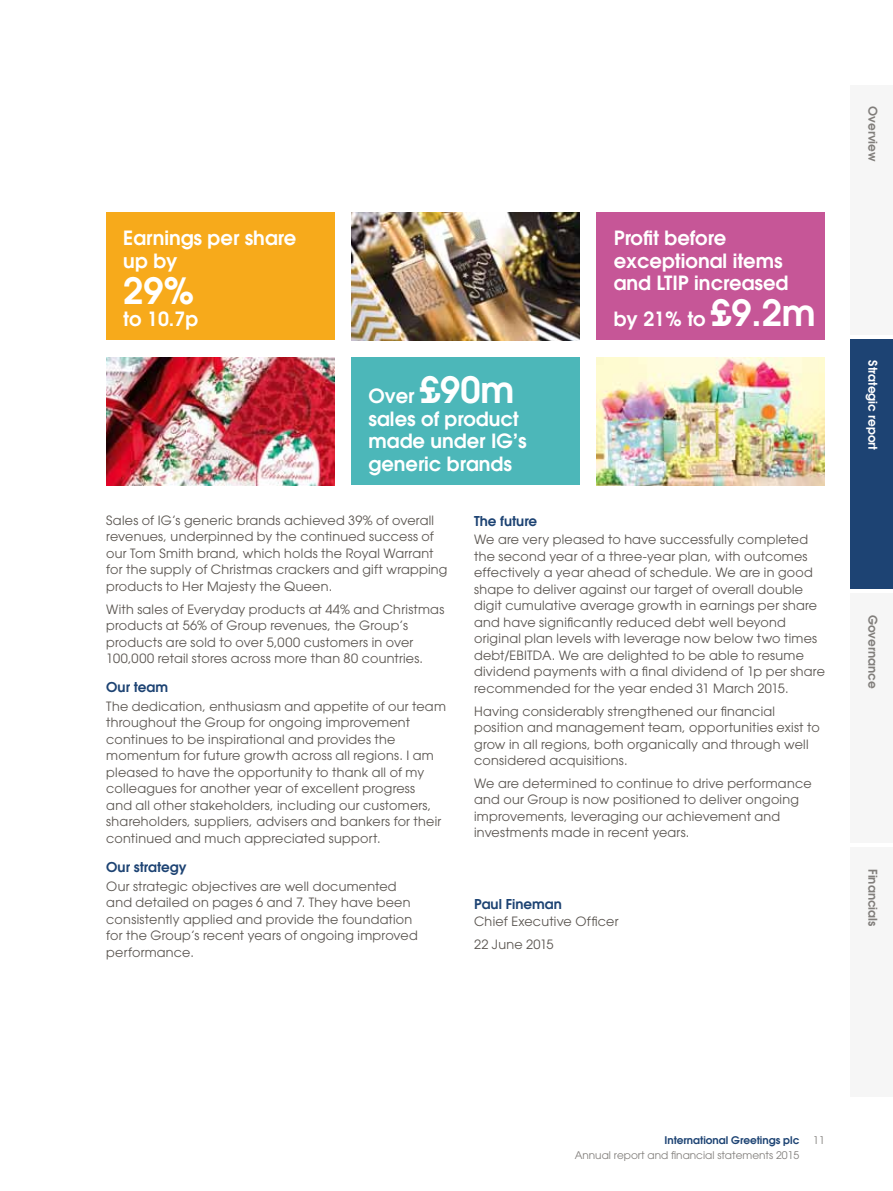
<style>
.page{position:relative;width:893px;height:1191px;background:#fff}
.page>*{position:absolute;margin:0;border:0;box-sizing:border-box;transform-origin:0 0}
.t1{font:600 36px "Avant Garde LT";color:#fff}
.t2{font:600 19.5px/22.5px "Avant Garde LT";color:#fff}
.t3{font:600 13.5px "Avant Garde LT";color:#1d4373}
.t4{font:12.75px/16.5px "Avant Garde LT";letter-spacing:.02em;color:#59544f}
.t5{font:600 12px "Avant Garde LT";color:#817e7b}
.t6{font:600 12px "Avant Garde LT";color:#fff}
.t7{font:10.5px "Avant Garde LT";color:#817e7b}
.t8{font:600 10.5px "Avant Garde LT";color:#1d4373}
.s1{font-size:36px}
</style>
<div class="page">
<div style="left:850px;top:85px;width:43px;height:250px;background:#f6f6f6"></div>
<div style="left:850px;top:339px;width:43px;height:250px;background:#1d4373"></div>
<div style="left:850px;top:593px;width:43px;height:250px;background:#f6f6f6"></div>
<div style="left:850px;top:847px;width:43px;height:250px;background:#f6f6f6"></div>
<div style="left:106px;top:213px;width:228px;height:127px;background:#f7aa1b"></div>
<div style="left:597px;top:213px;width:228px;height:127px;background:#c65697"></div>
<div style="left:351px;top:357px;width:229px;height:128px;background:#4cb7b9"></div>
<img style="left:106px;top:358px;width:228px;height:127px">
<img style="left:351px;top:213px;width:229px;height:127px">
<img style="left:597px;top:358px;width:228px;height:127px">
<h2 class="t2" style="left:123px;top:227px;width:175px">Earnings per share up by</h2>
<h1 class="t1" style="left:123px;top:267px;width:73px">29%</h1>
<h2 class="t2" style="left:123px;top:308px;width:76px">to 10.7p</h2>
<h2 class="t2" style="left:369px;top:384px;width:160px">Over <span class="s1">£90m </span>sales of product made under IG’s generic brands</h2>
<h2 class="t2" style="left:614px;top:227px;width:176px">Profit before exceptional items and LTIP increased</h2>
<h2 class="t2" style="left:614px;top:308px;width:203px">by 21% to <span class="s1">£9.2m</span></h2>
<p class="t4" style="left:106px;top:511px;width:343px">Sales of IG’s generic brands achieved 39% of overall revenues, underpinned by the continued success of our Tom Smith brand, which holds the Royal Warrant for the supply of Christmas crackers and gift wrapping products to Her Majesty the Queen.</p>
<p class="t4" style="left:106px;top:600px;width:340px">With sales of Everyday products at 44% and Christmas products at 56% of Group revenues, the Group’s products are sold to over 5,000 customers in over 100,000 retail stores across more than 80 countries.</p>
<p class="t3" style="left:106px;top:678px;width:63px">Our team</p>
<p class="t4" style="left:106px;top:698px;width:341px">The dedication, enthusiasm and appetite of our team throughout the Group for ongoing improvement continues to be inspirational and provides the momentum for future growth across all regions. I am pleased to have the opportunity to thank all of my colleagues for another year of excellent progress<br>and all other stakeholders, including our customers, shareholders, suppliers, advisers and bankers for their continued and much appreciated support.</p>
<p class="t3" style="left:106px;top:858px;width:82px">Our strategy</p>
<p class="t4" style="left:106px;top:878px;width:313px">Our strategic objectives are well documented and detailed on pages 6 and 7. They have been consistently applied and provide the foundation for the Group’s recent years of ongoing improved performance.</p>
<p class="t3" style="left:474px;top:512px;width:65px">The future</p>
<p class="t4" style="left:474px;top:531px;width:352px">We are very pleased to have successfully completed the second year of a three‑year plan, with outcomes effectively a year ahead of schedule. We are in good shape to deliver against our target of overall double digit cumulative average growth in earnings per share and have significantly reduced debt well beyond original plan levels with leverage now below two times debt/EBITDA. We are delighted to be able to resume dividend payments with a final dividend of 1p per share recommended for the year ended 31 March 2015.</p>
<p class="t4" style="left:474px;top:702px;width:347px">Having considerably strengthened our financial position and management team, opportunities exist to grow in all regions, both organically and through well considered acquisitions.</p>
<p class="t4" style="left:474px;top:775px;width:339px">We are determined to continue to drive performance and our Group is now positioned to deliver ongoing improvements, leveraging our achievement and investments made in recent years.</p>
<p class="t3" style="left:474px;top:895px;width:89px">Paul Fineman</p>
<p class="t4" style="left:474px;top:909px;width:146px;line-height:22.8px">Chief Executive Officer<br>22 June 2015</p>
<p class="t5" style="left:881px;top:106px;width:57px;rotate:90deg">Overview</p>
<p class="t6" style="left:881px;top:360px;width:91px;rotate:90deg">Strategic report</p>
<p class="t5" style="left:881px;top:614px;width:75px;rotate:90deg">Governance</p>
<p class="t5" style="left:881px;top:868px;width:59px;rotate:90deg">Financials</p>
<p class="t8" style="left:664px;top:1133px;width:136px">International Greetings plc</p>
<p class="t7" style="left:575px;top:1149px;width:226px">Annual report and financial statements 2015</p>
<p class="t7" style="left:813px;top:1133px;width:13px">11</p>
</div>
